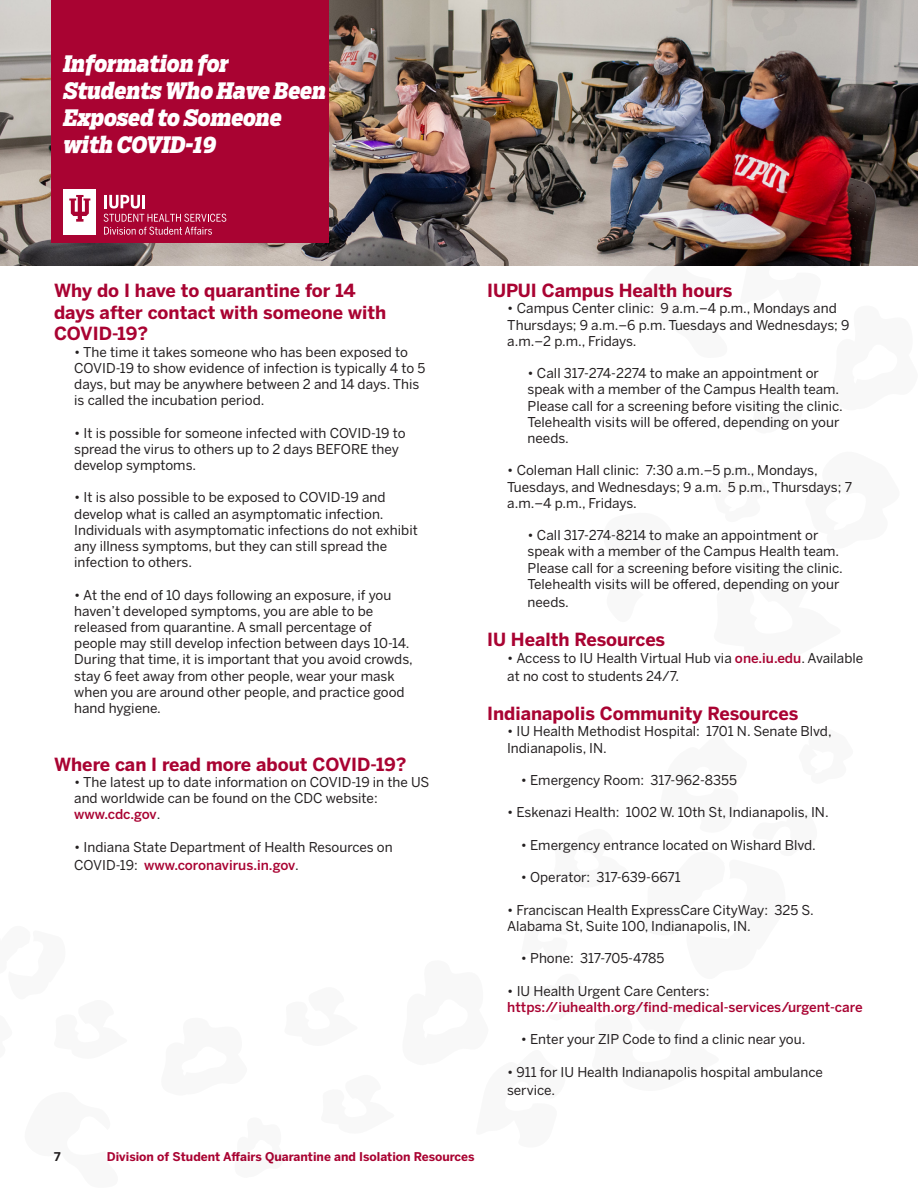
<style>
.page{position:relative;width:918px;height:1188px;background:#fff}
.page>*{position:absolute;margin:0;border:0;box-sizing:border-box;transform-origin:0 0}
.t1{font:italic 900 22.5px/27px "Salvo Serif Cond";color:#fff}
.t2{font:700 18px/21.6px "Benton Sans";color:#a90332}
.t3{font:13.5px/16.2px "Benton Sans";color:#231f20}
.t4{font:500 13.5px "Benton Sans";color:#a90332}
.t5{font:700 12px "Benton Sans";color:#a90332}
.t6{font:700 12px "Benton Sans";color:#231f20}
.s1{font-weight:400;color:#231f20}
.s2{font-weight:500;color:#a90332}
</style>
<div class="page">
<img style="left:0;top:0;width:608px;height:266px">
<div style="left:51px;top:0;width:278px;height:243px;background:#a90332"></div>
<div style="left:64px;top:189px;width:32px;height:46px;background:#fff"></div>
<svg style="left:69px;top:195px;width:21px;height:27px"></svg>
<svg style="left:104px;top:195px;width:122px;height:40px"></svg>
<img style="left:608px;top:0;width:310px;height:266px">
<h1 class="t1" style="left:64px;top:51px;width:264px">Information for<br>Students Who Have Been<br>Exposed to Someone with COVID-19</h1>
<p class="t2" style="left:54px;top:280px;width:334px">Why do I have to quarantine for 14 days after contact with someone with<br>COVID-19?</p>
<p class="t3" style="left:74px;top:344px;width:353px">• The time it takes someone who has been exposed to COVID-19 to show evidence of infection is typically 4 to 5 days, but may be anywhere between 2 and 14 days. This is called the incubation period.</p>
<p class="t3" style="left:74px;top:425px;width:333px">• It is possible for someone infected with COVID-19 to spread the virus to others up to 2 days BEFORE they develop symptoms.</p>
<p class="t3" style="left:74px;top:489px;width:345px">• It is also possible to be exposed to COVID-19 and develop what is called an asymptomatic infection.<br>Individuals with asymptomatic infections do not exhibit any illness symptoms, but they can still spread the infection to others.</p>
<p class="t3" style="left:74px;top:587px;width:319px">• At the end of 10 days following an exposure, if you</p>
<p class="t3" style="left:74px;top:603px;width:301px">haven’t developed symptoms, you are able to be</p>
<p class="t3" style="left:74px;top:619px;width:299px">released from quarantine. A small percentage of</p>
<p class="t3" style="left:74px;top:635px;width:337px">people may still develop infection between days 10-14.</p>
<p class="t3" style="left:74px;top:651px;width:340px">During that time, it is important that you avoid crowds,</p>
<p class="t3" style="left:74px;top:668px;width:322px">stay 6 feet away from other people, wear your mask</p>
<p class="t3" style="left:74px;top:684px;width:332px">when you are around other people, and practice good</p>
<p class="t3" style="left:74px;top:700px;width:88px">hand hygiene.</p>
<p class="t2" style="left:54px;top:753px;width:354px">Where can I read more about COVID-19?</p>
<p class="t3" style="left:74px;top:774px;width:357px">• The latest up to date information on COVID-19 in the US and worldwide can be found on the CDC website:</p>
<p class="t4" style="left:74px;top:806px;width:88px">www.cdc.gov<span class="s1">.</span></p>
<p class="t3" style="left:74px;top:838px;width:320px;line-height:18px">• Indiana State Department of Health Resources on<br>COVID-19: <span class="s2">www.coronavirus.in.gov</span>.</p>
<p class="t2" style="left:487px;top:280px;width:247px">IUPUI Campus Health hours</p>
<p class="t3" style="left:507px;top:300px;width:344px">• Campus Center clinic: 9 a.m.–4 p.m., Mondays and<br>Thursdays; 9 a.m.–6 p.m. Tuesdays and Wednesdays; 9 a.m.–2 p.m., Fridays.</p>
<p class="t3" style="left:528px;top:365px;width:317px">• Call 317-274-2274 to make an appointment or speak with a member of the Campus Health team.<br>Please call for a screening before visiting the clinic.<br>Telehealth visits will be offered, depending on your needs.</p>
<p class="t3" style="left:507px;top:462px;width:346px">• Coleman Hall clinic: 7:30 a.m.–5 p.m., Mondays,<br>Tuesdays, and Wednesdays; 9 a.m. 5 p.m., Thursdays; 7 a.m.–4 p.m., Fridays.</p>
<p class="t3" style="left:528px;top:527px;width:317px">• Call 317-274-8214 to make an appointment or speak with a member of the Campus Health team.<br>Please call for a screening before visiting the clinic.<br>Telehealth visits will be offered, depending on your</p>
<p class="t3" style="left:528px;top:594px;width:43px">needs.</p>
<p class="t2" style="left:487px;top:629px;width:180px">IU Health Resources</p>
<p class="t3" style="left:507px;top:649px;width:357px;line-height:18px">• Access to IU Health Virtual Hub via <span class="s2">one.iu.edu</span>. Available at no cost to students 24/7.</p>
<p class="t2" style="left:487px;top:703px;width:313px">Indianapolis Community Resources</p>
<p class="t3" style="left:507px;top:723px;width:326px">• IU Health Methodist Hospital: 1701 N. Senate Blvd,<br>Indianapolis, IN.</p>
<p class="t3" style="left:521px;top:772px;width:218px">• Emergency Room: 317-962-8355</p>
<p class="t3" style="left:507px;top:804px;width:323px">• Eskenazi Health: 1002 W. 10th St, Indianapolis, IN.</p>
<p class="t3" style="left:521px;top:837px;width:297px">• Emergency entrance located on Wishard Blvd.</p>
<p class="t3" style="left:521px;top:869px;width:162px">• Operator: 317-639-6671</p>
<p class="t3" style="left:507px;top:902px;width:308px">• Franciscan Health ExpressCare CityWay: 325 S.<br>Alabama St, Suite 100, Indianapolis, IN.</p>
<p class="t3" style="left:521px;top:950px;width:145px">• Phone: 317-705-4785</p>
<p class="t3" style="left:507px;top:983px;width:204px">• IU Health Urgent Care Centers:</p>
<p class="t4" style="left:507px;top:999px;width:357px">https://iuhealth.org/find-medical-services/urgent-care</p>
<p class="t3" style="left:521px;top:1031px;width:286px">• Enter your ZIP Code to find a clinic near you.</p>
<p class="t3" style="left:507px;top:1063px;width:317px;line-height:18px">• 911 for IU Health Indianapolis hospital ambulance service.</p>
<p class="t6" style="left:54px;top:1150px;width:8px">7</p>
<p class="t5" style="left:107px;top:1150px;width:369px">Division of Student Affairs Quarantine and Isolation Resources</p>
</div>
